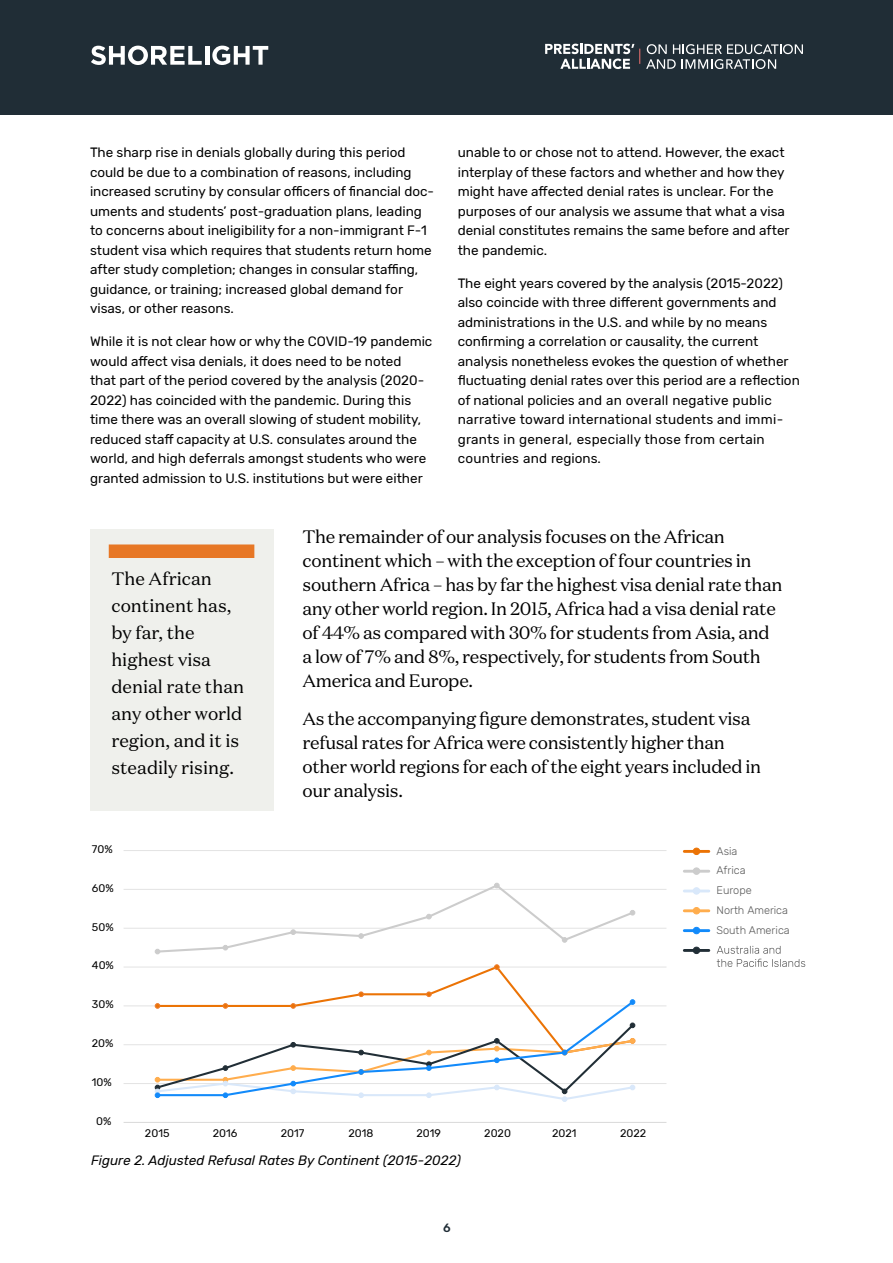
<style>
.page{position:relative;width:893px;height:1263px;background:#fff}
.page>*{position:absolute;margin:0;border:0;box-sizing:border-box;transform-origin:0 0}
.t1{font:18px/24px "Domaine Text";letter-spacing:-.02em;color:#000}
.t2{font:18px/27px "Domaine Text";color:#000}
.t3{font:13.5px/19.5px "Rubik";color:#000}
.t4{font:italic 13.5px "Rubik";color:#000}
.t5{font:500 12px "Rubik";color:#202d36}
.t6{font:10.95px "Rubik";color:#000}
.t7{font:300 10.95px "Rubik";color:#595959}
</style>
<div class="page">
<div style="left:0;top:0;width:893px;height:115px;background:#202d36"></div>
<svg style="left:91px;top:46px;width:111px;height:19px"></svg>
<svg style="left:212px;top:46px;width:56px;height:19px"></svg>
<hr style="left:205px;top:46px;width:4px;height:19px;background:#fff">
<svg style="left:646px;top:44px;width:157px;height:25px"></svg>
<svg style="left:545px;top:44px;width:95px;height:25px"></svg>
<div style="left:90px;top:529px;width:184px;height:282px;background:#eff0ec"></div>
<div style="left:109px;top:544px;width:145px;height:14px;background:#e77725"></div>
<hr style="left:124px;top:1083px;width:542px;height:1px;background:#e3e3e3">
<hr style="left:124px;top:1044px;width:542px;height:1px;background:#e3e3e3">
<hr style="left:124px;top:1005px;width:542px;height:1px;background:#e3e3e3">
<hr style="left:124px;top:967px;width:542px;height:1px;background:#e3e3e3">
<hr style="left:124px;top:928px;width:542px;height:1px;background:#e3e3e3">
<hr style="left:124px;top:889px;width:542px;height:1px;background:#e3e3e3">
<hr style="left:124px;top:850px;width:542px;height:1px;background:#e3e3e3">
<hr style="left:124px;top:1122px;width:542px;height:1px;background:#d9d9d9">
<svg style="left:155px;top:883px;width:480px;height:71px"></svg>
<svg style="left:155px;top:964px;width:480px;height:138px"></svg>
<hr style="left:684px;top:870px;width:25px;height:3px;background:#ccc">
<div style="left:693px;top:868px;width:7px;height:6px;background:#ccc;border-radius:50%"></div>
<div style="left:693px;top:867px;width:7px;height:8px;border:1px solid #ccc;border-radius:50%"></div>
<hr style="left:684px;top:850px;width:25px;height:3px;background:#eb7305">
<div style="left:693px;top:848px;width:7px;height:6px;background:#eb7305;border-radius:50%"></div>
<div style="left:693px;top:848px;width:7px;height:7px;border:1px solid #eb7305;border-radius:50%"></div>
<hr style="left:684px;top:909px;width:25px;height:3px;background:#ffad4d">
<div style="left:693px;top:907px;width:7px;height:7px;border:1px solid #ffad4d;border-radius:50%"></div>
<hr style="left:684px;top:949px;width:25px;height:3px;background:#212e36">
<div style="left:693px;top:947px;width:7px;height:6px;background:#212e36;border-radius:50%"></div>
<div style="left:693px;top:947px;width:7px;height:7px;border:1px solid #212e36;border-radius:50%"></div>
<svg style="left:717px;top:946px;width:88px;height:21px"></svg>
<hr style="left:684px;top:889px;width:25px;height:3px;background:#d9e8fa">
<div style="left:693px;top:888px;width:7px;height:6px;background:#d9e8fa;border-radius:50%"></div>
<div style="left:693px;top:887px;width:7px;height:8px;border:1px solid #d9e8fa;border-radius:50%"></div>
<hr style="left:684px;top:929px;width:25px;height:3px;background:#128afa">
<div style="left:693px;top:927px;width:7px;height:7px;border:1px solid #128afa;border-radius:50%"></div>
<p class="t3" style="left:90px;top:143px;width:346px">The sharp rise in denials globally during this period could be due to a combination of reasons, including increased scrutiny by consular officers of financial doc&shy;uments and students’ post-graduation plans, leading to concerns about ineligibility for a non-immigrant F-1 student visa which requires that students return home after study completion; changes in consular staffing, guidance, or training; increased global demand for visas, or other reasons.</p>
<p class="t3" style="left:90px;top:332px;width:344px">While it is not clear how or why the COVID-19 pandemic would affect visa denials, it does need to be noted<br>that part of the period covered by the analysis (2020- 2022) has coincided with the pandemic. During this time there was an overall slowing of student mobility, reduced staff capacity at U.S. consulates around the world, and high deferrals amongst students who were granted admission to U.S. institutions but were either</p>
<p class="t3" style="left:458px;top:143px;width:333px">unable to or chose not to attend. However, the exact interplay of these factors and whether and how they might have affected denial rates is unclear. For the purposes of our analysis we assume that what a visa denial constitutes remains the same before and after the pandemic.</p>
<p class="t3" style="left:458px;top:274px;width:344px">The eight years covered by the analysis (2015-2022) also coincide with three different governments and administrations in the U.S. and while by no means confirming a correlation or causality, the current analysis nonetheless evokes the question of whether fluctuating denial rates over this period are a reflection of national policies and an overall negative public narrative toward international students and immi&shy;grants in general, especially those from certain countries and regions.</p>
<h1 class="t2" style="left:111px;top:565px;width:134px">The African continent has, by far, the highest visa denial rate than any other world region, and it is steadily rising.</h1>
<p class="t6" style="left:92px;top:843px;width:22px">70%</p>
<p class="t6" style="left:92px;top:882px;width:23px">60%</p>
<p class="t6" style="left:92px;top:920px;width:23px">50%</p>
<p class="t6" style="left:92px;top:959px;width:24px">40%</p>
<p class="t6" style="left:92px;top:998px;width:23px">30%</p>
<p class="t6" style="left:92px;top:1037px;width:23px">20%</p>
<p class="t6" style="left:92px;top:1076px;width:21px">10%</p>
<p class="t6" style="left:96px;top:1115px;width:17px">0%</p>
<p class="t1" style="left:302px;top:525px;width:482px">The remainder of our analysis focuses on the African continent which – with the exception of four countries in southern Africa – has by far the highest visa denial rate than any other world region. In 2015, Africa had a visa denial rate of 44% as compared with 30% for students from Asia, and a low of 7% and 8%, respectively, for students from South America and Europe.</p>
<h1 class="t1" style="left:302px;top:706px;width:460px">As the accompanying figure demonstrates, student visa refusal rates for Africa were consistently higher than other world regions for each of the eight years included in our analysis.</h1>
<p class="t7" style="left:717px;top:845px;width:22px">Asia</p>
<p class="t7" style="left:716px;top:864px;width:31px">Africa</p>
<p class="t7" style="left:716px;top:884px;width:37px">Europe</p>
<p class="t7" style="left:716px;top:924px;width:75px">South America</p>
<p class="t7" style="left:717px;top:904px;width:73px">North America</p>
<p class="t6" style="left:145px;top:1127px;width:26px">2015</p>
<p class="t6" style="left:213px;top:1127px;width:26px">2016</p>
<p class="t6" style="left:281px;top:1127px;width:25px">2017</p>
<p class="t6" style="left:349px;top:1127px;width:26px">2018</p>
<p class="t6" style="left:416px;top:1127px;width:26px">2019</p>
<p class="t6" style="left:484px;top:1127px;width:28px">2020</p>
<p class="t6" style="left:552px;top:1127px;width:26px">2021</p>
<p class="t6" style="left:620px;top:1127px;width:28px">2022</p>
<p class="t4" style="left:91px;top:1152px;width:371px">Figure 2. Adjusted Refusal Rates By Continent (2015-2022)</p>
<p class="t5" style="left:443px;top:1221px;width:9px">6</p>
</div>
